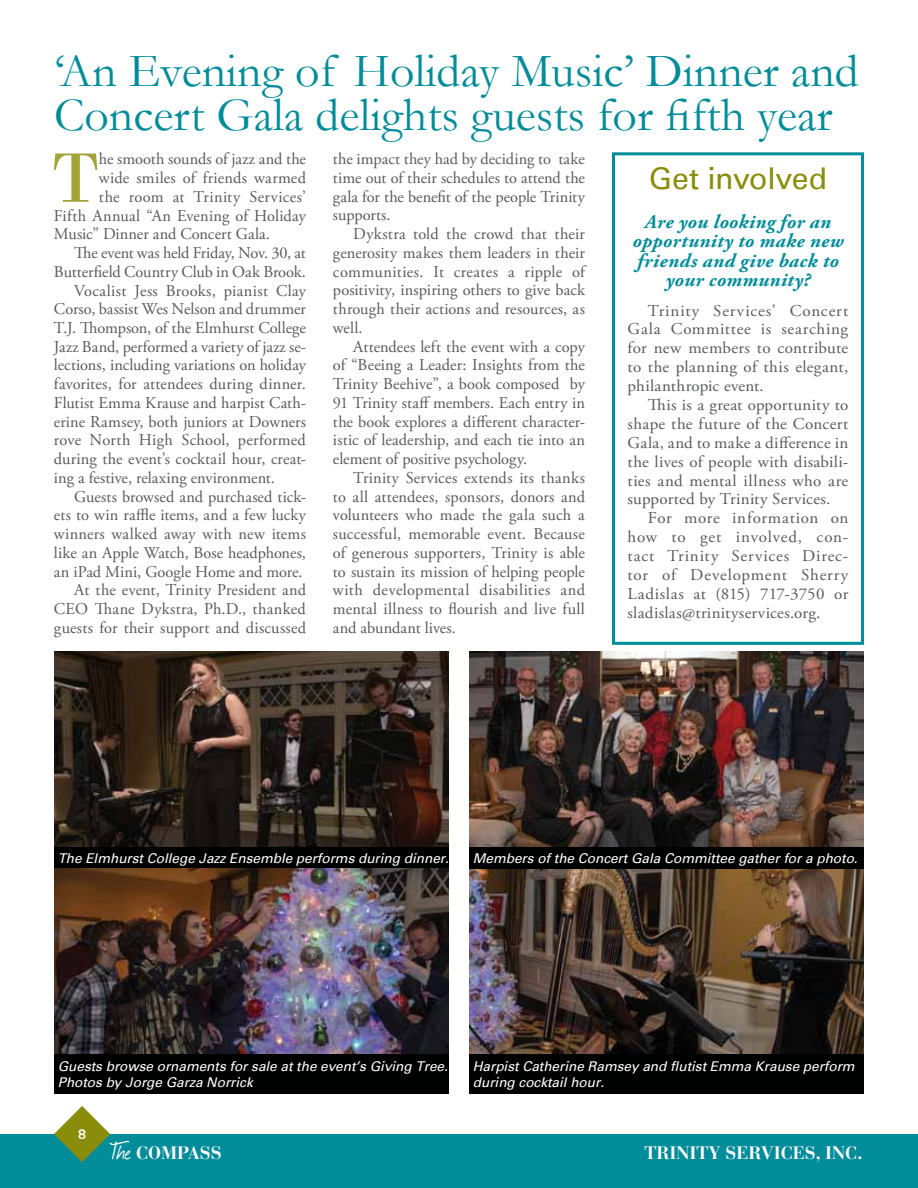
<style>
.page{position:relative;width:918px;height:1188px;background:#fff}
.page>*{position:absolute;margin:0;border:0;box-sizing:border-box;transform-origin:0 0}
.t1{font:73.8px "Bodoni";color:#a2a43a}
.t2{font:48px/45px "Garamond";color:#008c99}
.t3{font:30px "Univers";letter-spacing:-.01em;color:#8a8d09}
.t4{font:italic 700 19.5px/19.5px "Adobe Garamond Pro";letter-spacing:.02em;color:#008c99;text-align:center}
.t5{font:700 18px "Bauer Bodoni Std";color:#fff}
.t6{font:16.5px/18.8px "Adobe Garamond Pro";letter-spacing:.005em;color:#58595b;text-align:justify}
.t7{font:16.5px "Adobe Garamond Pro";letter-spacing:-.015em;color:#58595b}
.t8{font:16.5px "Adobe Garamond Pro";letter-spacing:.025em;color:#58595b}
.t9{font:italic 13.5px/16.5px "Univers";color:#fff}
.t10{font:700 expanded 13.5px "Univers";color:#fff;scale:.8 1}
.s1{font-family:"Journal";font-weight:400;font-size:27px}
</style>
<div class="page">
<div style="left:0;top:1134px;width:918px;height:54px;background:#008c99"></div>
<svg style="left:54px;top:1106px;width:56px;height:56px"></svg>
<img style="left:469px;top:651px;width:395px;height:403px">
<img style="left:54px;top:651px;width:395px;height:403px">
<div style="left:612px;top:152px;width:252px;height:493px;border:3px solid #008c99"></div>
<div style="left:54px;top:847px;width:395px;height:21px;background:#000101"></div>
<div style="left:469px;top:847px;width:395px;height:21px;background:#000101"></div>
<div style="left:54px;top:1054px;width:395px;height:40px;background:#000101"></div>
<div style="left:469px;top:1054px;width:395px;height:40px;background:#000101"></div>
<h2 class="t2" style="left:54px;top:47px;width:806px">‘An Evening of Holiday Music’ Dinner and<br>Concert Gala delights guests for fifth year</h2>
<h1 class="t1" style="left:52px;top:134px;width:49px">T</h1>
<p class="t6" style="left:99px;top:150px;width:208px">he smooth sounds of jazz and the</p>
<p class="t6" style="left:333px;top:150px;width:254px">the impact they had by deciding to take time out of their schedules to attend the gala for the benefit of the people Trinity supports.</p>
<p class="t6" style="left:333px;top:225px;width:254px;text-indent:20px">Dykstra told the crowd that their generosity makes them leaders in their communities. It creates a ripple of positivity, inspiring others to give back through their actions and resources, as well.</p>
<p class="t6" style="left:333px;top:338px;width:254px;text-indent:20px">Attendees left the event with a copy of “Beeing a Leader: Insights from the Trinity Beehive”, a book composed by 91 Trinity staff members. Each entry in the book explores a different character&shy;istic of leadership, and each tie into an element of positive psychology.</p>
<p class="t6" style="left:333px;top:469px;width:254px;text-indent:20px">Trinity Services extends its thanks to all attendees, sponsors, donors and volunteers who made the gala such a successful, memorable event. Because of generous supporters, Trinity is able to sustain its mission of helping people with developmental disabilities and mental illness to flourish and live full and abundant lives.</p>
<h3 class="t3" style="left:649px;top:161px;width:180px">Get involved</h3>
<p class="t4" style="left:632px;top:212px;width:213px">Are you looking for an opportunity to make new friends and give back to your community?</p>
<p class="t6" style="left:628px;top:301px;width:222px;text-indent:20px">Trinity Services’ Concert Gala Committee is searching for new members to contribute to the planning of this elegant, philanthropic event.</p>
<p class="t6" style="left:628px;top:396px;width:222px;text-indent:20px">This is a great opportunity to shape the future of the Concert Gala, and to make a difference in the lives of people with disabili&shy;ties and mental illness who are supported by Trinity Services.</p>
<p class="t6" style="left:628px;top:509px;width:222px;text-indent:20px">For more information on how to get involved, con&shy;tact Trinity Services Direc&shy;tor of Development Sherry Ladislas at (815) 717-3750 or sladislas@trinityservices.org.</p>
<p class="t6" style="left:99px;top:169px;width:208px">wide smiles of friends warmed</p>
<p class="t8" style="left:99px;top:187px;width:208px">the room at Trinity Services’</p>
<p class="t6" style="left:54px;top:207px;width:254px">Fifth Annual “An Evening of Holiday</p>
<p class="t6" style="left:54px;top:225px;width:218px">Music” Dinner and Concert Gala.</p>
<p class="t7" style="left:74px;top:243px;width:233px">The event was held Friday, Nov. 30, at</p>
<p class="t6" style="left:54px;top:263px;width:254px">Butterfield Country Club in Oak Brook.</p>
<p class="t6" style="left:74px;top:281px;width:233px">Vocalist Jess Brooks, pianist Clay</p>
<p class="t6" style="left:54px;top:300px;width:253px">Corso, bassist Wes Nelson and drummer</p>
<p class="t6" style="left:54px;top:319px;width:254px">T.J. Thompson, of the Elmhurst College</p>
<p class="t6" style="left:54px;top:338px;width:254px">Jazz Band, performed a variety of jazz se-</p>
<p class="t6" style="left:54px;top:356px;width:253px">lections, including variations on holiday</p>
<p class="t6" style="left:54px;top:375px;width:253px">favorites, for attendees during dinner.</p>
<p class="t6" style="left:54px;top:394px;width:254px">Flutist Emma Krause and harpist Cath-</p>
<p class="t6" style="left:54px;top:413px;width:254px">erine Ramsey, both juniors at Downers</p>
<p class="t6" style="left:54px;top:431px;width:253px">rove North High School, performed</p>
<p class="t6" style="left:54px;top:450px;width:254px">during the event’s cocktail hour, creat-</p>
<p class="t6" style="left:54px;top:469px;width:223px">ing a festive, relaxing environment.</p>
<p class="t6" style="left:74px;top:488px;width:233px">Guests browsed and purchased tick-</p>
<p class="t6" style="left:54px;top:506px;width:253px">ets to win raffle items, and a few lucky</p>
<p class="t6" style="left:54px;top:525px;width:253px">winners walked away with new items</p>
<p class="t6" style="left:54px;top:544px;width:254px">like an Apple Watch, Bose headphones,</p>
<p class="t6" style="left:54px;top:563px;width:250px">an iPad Mini, Google Home and more.</p>
<p class="t6" style="left:74px;top:581px;width:233px">At the event, Trinity President and</p>
<p class="t6" style="left:54px;top:600px;width:253px">CEO Thane Dykstra, Ph.D., thanked</p>
<p class="t6" style="left:54px;top:619px;width:253px">guests for their support and discussed</p>
<p class="t9" style="left:58px;top:850px;width:393px">The Elmhurst College Jazz Ensemble performs during dinner.</p>
<p class="t9" style="left:473px;top:850px;width:386px">Members of the Concert Gala Committee gather for a photo.</p>
<p class="t9" style="left:58px;top:1058px;width:392px">Guests browse ornaments for sale at the event’s Giving Tree.<br>Photos by Jorge Garza Norrick</p>
<p class="t9" style="left:473px;top:1058px;width:383px">Harpist Catherine Ramsey and flutist Emma Krause perform during cocktail hour.</p>
<p class="t10" style="left:78px;top:1127px;width:11px">8</p>
<p class="t5" style="left:110px;top:1142px;width:113px"><span class="s1">The</span> COMPASS</p>
<p class="t5" style="left:644px;top:1142px;width:220px">TRINITY SERVICES, INC.</p>
</div>
